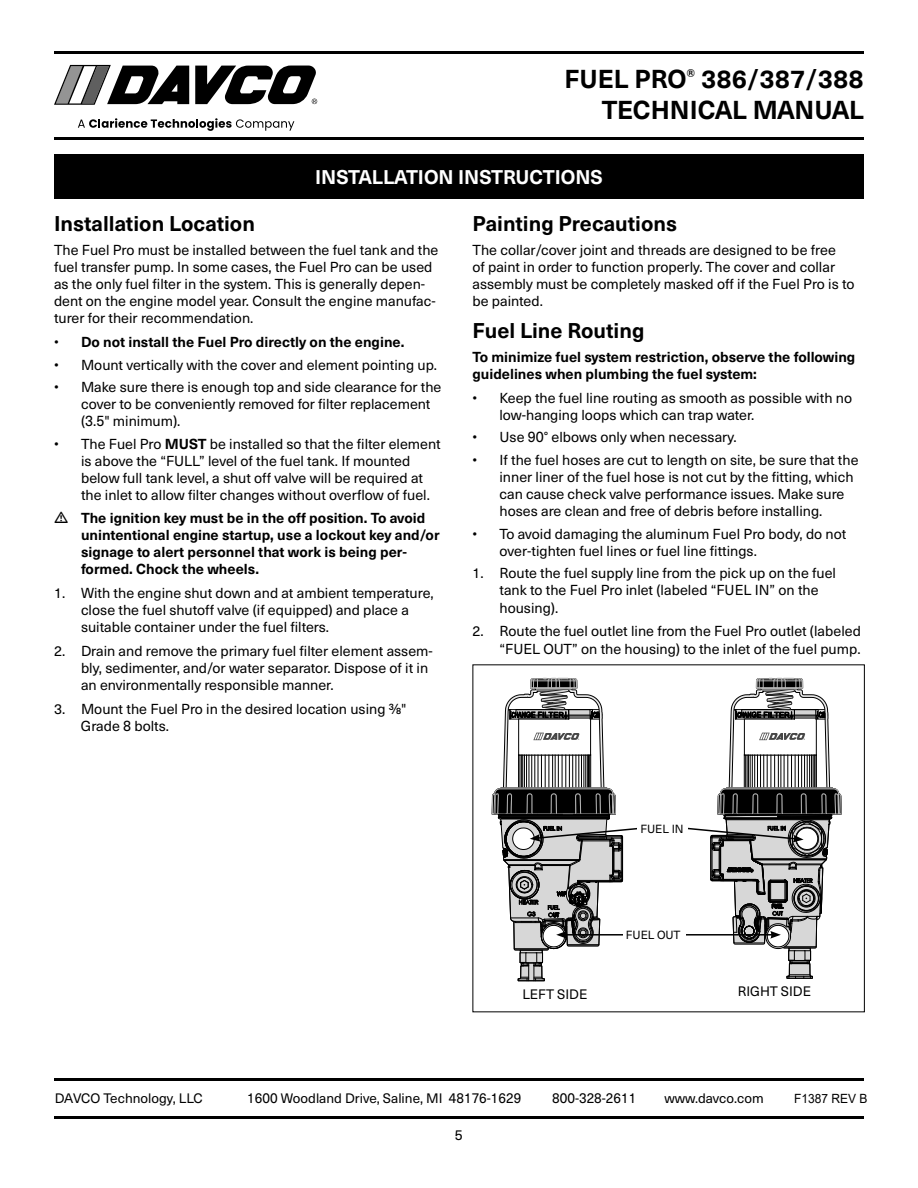
<style>
.page{position:relative;width:918px;height:1188px;background:#fff}
.page>*{position:absolute;margin:0;border:0;box-sizing:border-box;transform-origin:0 0}
.t1{font:700 25.5px/30.6px "Neue Haas Unica Pro";color:#000;text-align:right}
.subhead_1{font:700 21px "Neue Haas Unica Pro";color:#000}
.Head_for_TOC{font:700 19.5px "Neue Haas Unica Pro";color:#fff}
._9_5_point_text{font:14.25px/17.1px "Neue Haas Unica Pro";color:#000}
._9_5_point_text_bold{font:700 14.25px/17.1px "Neue Haas Unica Pro";color:#000}
._9_5_point_text-2{font:14.25px "Neue Haas Unica Pro";color:#000;scale:.94 1}
._9_points_for_tables{font:13.5px "Neue Haas Unica Pro";color:#000}
.t2{font:12.75px "Arial";color:#000;scale:.94 1}
.tiny_callout_text{font:11.7px "Neue Haas Unica Pro";color:#000}
.s1{font-weight:400}
.s2{font-size:15.15px}
.s3{font-weight:700}
.s4{font-size:14.25px}
.s5{font-size:13.5px}
</style>
<div class="page">
<hr style="left:54px;top:51px;width:810px;height:3px;background:#000">
<hr style="left:54px;top:1078px;width:810px;height:3px;background:#000">
<hr style="left:54px;top:1116px;width:810px;height:3px;background:#000">
<svg style="left:54px;top:65px;width:135px;height:40px"></svg>
<svg style="left:195px;top:66px;width:122px;height:38px"></svg>
<svg style="left:78px;top:118px;width:216px;height:13px"></svg>
<hr style="left:54px;top:137px;width:810px;height:3px;background:#000">
<div style="left:54px;top:155px;width:810px;height:44px;background:#000"></div>
<svg style="left:492px;top:677px;width:165px;height:336px"></svg>
<svg style="left:686px;top:677px;width:156px;height:302px"></svg>
<div style="left:623px;top:927px;width:63px;height:15px;background:#fff"></div>
<h1 class="t1" style="left:565px;top:64px;width:301px">FUEL PRO<sup>®</sup> 386/387/388<br>TECHNICAL MANUAL</h1>
<p class="Head_for_TOC" style="left:315px;top:165px;width:289px">INSTALLATION INSTRUCTIONS</p>
<p class="subhead_1" style="left:54px;top:211px;width:202px">Installation Location</p>
<p class="_9_5_point_text" style="left:54px;top:241px;width:386px">The Fuel Pro must be installed between the fuel tank and the fuel transfer pump. In some cases, the Fuel Pro can be used as the only fuel filter in the system. This is generally depen‑ dent on the engine model year. Consult the engine manufac‑ turer for their recommendation.</p>
<p class="_9_5_point_text_bold" style="left:54px;top:334px;width:352px"><span class="s1">•</span> Do not install the Fuel Pro directly on the engine.</p>
<p class="_9_5_point_text" style="left:54px;top:356px;width:383px">• Mount vertically with the cover and element pointing up.</p>
<p class="_9_5_point_text" style="left:81px;top:379px;width:362px;text-indent:-27px">• Make sure there is enough top and side clearance for the cover to be conveniently removed for filter replacement (<span class="s2">3</span>.<span class="s2">5</span>" minimum).</p>
<p class="_9_5_point_text" style="left:81px;top:435px;width:361px;text-indent:-27px">• The Fuel Pro <span class="s3">MUST</span> be installed so that the filter element is above the “FULL” level of the fuel tank. If mounted below full tank level, a shut off valve will be required at the inlet to allow filter changes without overflow of fuel.</p>
<p class="_9_5_point_text_bold" style="left:81px;top:509px;width:360px">The ignition key must be in the off position. To avoid unintentional engine startup, use a lockout key and/or signage to alert personnel that work is being per‑ formed. Chock the wheels.</p>
<p class="_9_5_point_text" style="left:81px;top:584px;width:354px;text-indent:-27px">1. With the engine shut down and at ambient temperature, close the fuel shutoff valve (if equipped) and place a suitable container under the fuel filters.</p>
<p class="_9_5_point_text" style="left:81px;top:642px;width:353px;text-indent:-27px">2. Drain and remove the primary fuel filter element assem‑ bly, sedimenter, and/or water separator. Dispose of it in an environmentally responsible manner.</p>
<p class="_9_5_point_text" style="left:81px;top:700px;width:327px;text-indent:-27px">3. Mount the Fuel Pro in the desired location using <span class="s2">⅜</span>"<br>Grade <span class="s2">8</span> bolts.</p>
<p class="subhead_1" style="left:472px;top:211px;width:206px">Painting Precautions</p>
<p class="_9_5_point_text" style="left:472px;top:241px;width:383px">The collar/cover joint and threads are designed to be free<br>of paint in order to function properly. The cover and collar assembly must be completely masked off if the Fuel Pro is to be painted.</p>
<p class="subhead_1" style="left:472px;top:318px;width:173px">Fuel Line Routing</p>
<p class="_9_5_point_text_bold" style="left:472px;top:348px;width:384px">To minimize fuel system restriction, observe the following guidelines when plumbing the fuel system:</p>
<p class="_9_5_point_text" style="left:500px;top:389px;width:354px;text-indent:-27px">• Keep the fuel line routing as smooth as possible with no low‑hanging loops which can trap water.</p>
<p class="_9_5_point_text" style="left:472px;top:429px;width:264px">• Use <span class="s2">90</span>° elbows only when necessary.</p>
<p class="_9_5_point_text" style="left:500px;top:452px;width:361px;text-indent:-27px">• If the fuel hoses are cut to length on site, be sure that the inner liner of the fuel hose is not cut by the fitting, which can cause check valve performance issues. Make sure hoses are clean and free of debris before installing.</p>
<p class="_9_5_point_text" style="left:500px;top:525px;width:348px;text-indent:-27px">• To avoid damaging the aluminum Fuel Pro body, do not over-tighten fuel lines or fuel line fittings.</p>
<p class="_9_5_point_text" style="left:500px;top:565px;width:338px;text-indent:-27px">1. Route the fuel supply line from the pick up on the fuel tank to the Fuel Pro inlet (labeled “FUEL IN” on the housing).</p>
<p class="_9_5_point_text" style="left:472px;top:623px;width:390px;text-align:right">2. Route the fuel outlet line from the Fuel Pro outlet (labeled “FUEL OUT” on the housing) to the inlet of the fuel pump.</p>
<p class="tiny_callout_text" style="left:640px;top:822px;width:45px">FUEL IN</p>
<p class="tiny_callout_text" style="left:626px;top:928px;width:56px">FUEL OUT</p>
<p class="_9_points_for_tables" style="left:522px;top:986px;width:67px">LEFT SIDE</p>
<p class="_9_points_for_tables" style="left:738px;top:983px;width:75px">RIGHT SIDE</p>
<p class="_9_points_for_tables" style="left:55px;top:1091px;width:149px">DAVCO Technology, LLC</p>
<p class="_9_points_for_tables" style="left:247px;top:1091px;width:275px"><span class="s4">1600</span> Woodland Drive, Saline, MI <span class="s4">48176</span>-<span class="s4">1629</span></p>
<p class="_9_5_point_text-2" style="left:552px;top:1090px;width:91px">800<span class="s5">-</span>328<span class="s5">-</span>2611</p>
<p class="_9_points_for_tables" style="left:665px;top:1091px;width:101px">www.davco.com</p>
<p class="_9_5_point_text" style="left:455px;top:1126px;width:10px">5</p>
<p class="t2" style="left:794px;top:1089px;width:80px">F1387 REV B</p>
</div>
